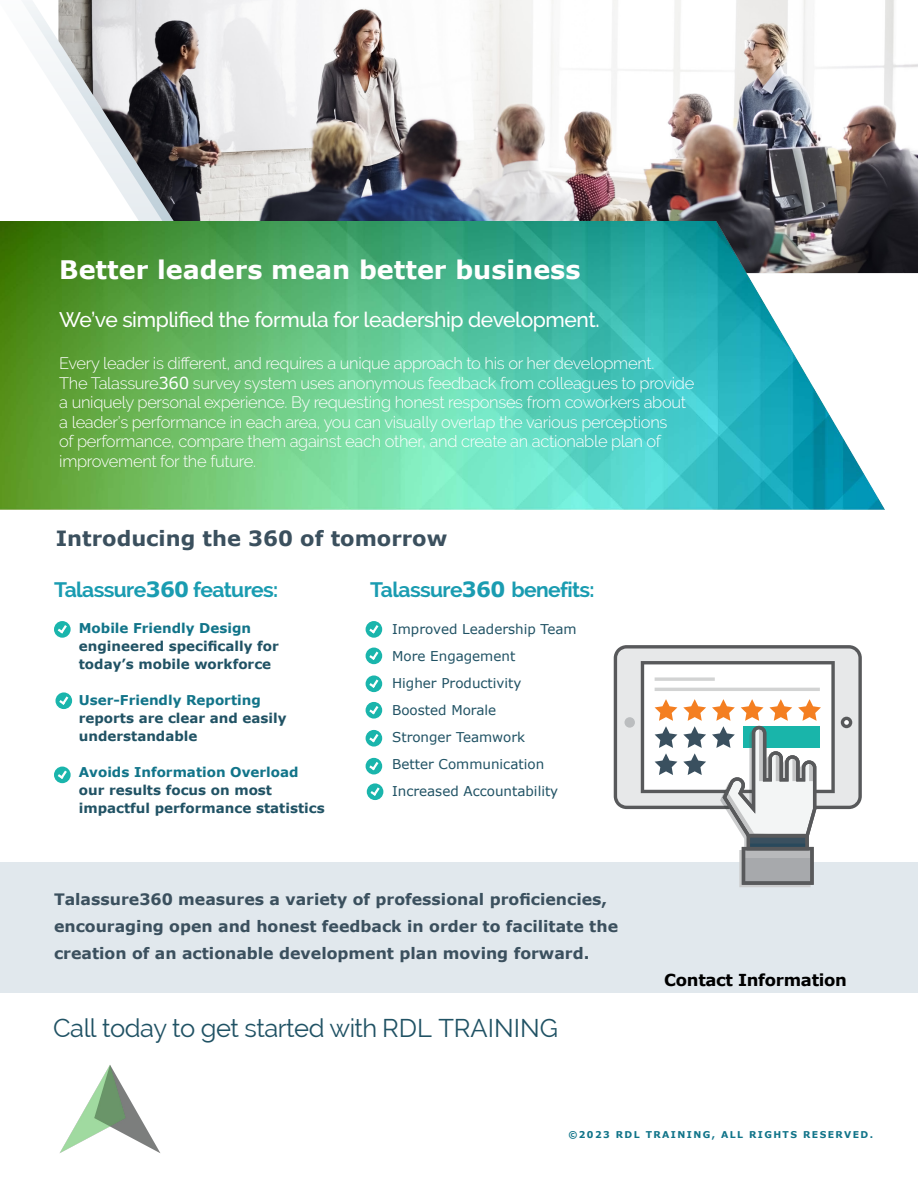
<style>
.page{position:relative;width:918px;height:1188px;background:#fff}
.page>*{position:absolute;margin:0;border:0;box-sizing:border-box;transform-origin:0 0}
.t1{font:25.5px "Raleway";letter-spacing:-.02em;color:#205264}
.t2{font:700 25.5px "Verdana";color:#fff}
.t3{font:500 21px "Raleway";letter-spacing:-.02em;color:#fff}
.t4{font:700 21px "Raleway";letter-spacing:-.03em;color:#1a9cb1}
.t5{font:700 21px "Verdana";color:#3b505e}
.t6{font:300 16.5px/19.5px "Raleway";letter-spacing:-.02em;color:#fff}
.t7{font:700 16.5px "Verdana";letter-spacing:-.02em;color:#000}
.t8{font:700 15.75px/27px "Verdana";color:#3b505e}
.t9{font:700 13.5px/18px "Verdana";color:#205264}
.t10{font:13.5px "Verdana";color:#205264}
.t11{font:700 9.3px "Verdana";letter-spacing:.15em;color:#117489}
.s1{font-family:"Verdana";font-weight:400}
.s2{font-family:"Verdana"}
.s3{color:#117489}
.s4{font-style:inherit}
</style>
<div class="page">
<img style="left:58px;top:0;width:860px;height:273px">
<img style="left:0;top:222px;width:885px;height:288px">
<div style="left:0;top:862px;width:918px;height:131px;background:#e1e8ed"></div>
<svg style="left:614px;top:645px;width:248px;height:242px"></svg>
<svg style="left:54px;top:621px;width:17px;height:17px"></svg>
<svg style="left:58px;top:625px;width:9px;height:8px"></svg>
<div style="left:366px;top:621px;width:16px;height:17px;background:#1ab5ac;border-radius:50%"></div>
<svg style="left:369px;top:625px;width:9px;height:8px"></svg>
<div style="left:55px;top:692px;width:17px;height:17px;background:#1ab5ac;border-radius:50%"></div>
<svg style="left:59px;top:696px;width:9px;height:9px"></svg>
<div style="left:366px;top:648px;width:16px;height:16px;background:#1ab5ac;border-radius:50%"></div>
<svg style="left:369px;top:652px;width:9px;height:8px"></svg>
<div style="left:54px;top:767px;width:17px;height:16px;background:#1ab5ac;border-radius:50%"></div>
<svg style="left:58px;top:771px;width:9px;height:8px"></svg>
<div style="left:366px;top:675px;width:16px;height:17px;background:#1ab5ac;border-radius:50%"></div>
<svg style="left:369px;top:679px;width:9px;height:9px"></svg>
<div style="left:366px;top:702px;width:16px;height:17px;background:#1ab5ac;border-radius:50%"></div>
<svg style="left:369px;top:706px;width:9px;height:8px"></svg>
<div style="left:366px;top:730px;width:16px;height:17px;background:#1ab5ac;border-radius:50%"></div>
<svg style="left:369px;top:734px;width:9px;height:8px"></svg>
<div style="left:366px;top:758px;width:16px;height:16px;background:#1ab5ac;border-radius:50%"></div>
<svg style="left:369px;top:762px;width:9px;height:8px"></svg>
<div style="left:367px;top:783px;width:16px;height:17px;background:#1ab5ac;border-radius:50%"></div>
<svg style="left:370px;top:787px;width:10px;height:9px"></svg>
<img style="left:59px;top:1065px;width:102px;height:88px">
<p class="t2" style="left:59px;top:252px;width:523px">Better leaders mean better business</p>
<p class="t3" style="left:59px;top:307px;width:542px">We’ve simplified the formula for leadership development.</p>
<p class="t6" style="left:59px;top:353px;width:637px">Every leader is different, and requires a unique approach to his or her development.<br>The Talassure<span class="s1">360</span> survey system uses anonymous feedback from colleagues to provide a uniquely personal experience. By requesting honest responses from coworkers about a leader’s performance in each area, you can visually overlap the various perceptions<br>of performance, compare them against each other, and create an actionable plan of improvement for the future.</p>
<p class="t5" style="left:56px;top:524px;width:393px">Introducing the 360 of tomorrow</p>
<p class="t4" style="left:370px;top:578px;width:226px">Talassure<span class="s2">360</span> benefits:</p>
<p class="t4" style="left:54px;top:578px;width:226px">Talassure<span class="s2">360</span> features:</p>
<p class="t9" style="left:79px;top:619px;width:201px"><span class="s3">Mobile Friendly Design </span>engineered specifically for today’s mobile workforce</p>
<p class="t9" style="left:79px;top:691px;width:209px"><span class="s3">User-Friendly Reporting </span>reports are clear and easily understandable</p>
<p class="t9" style="left:79px;top:763px;width:247px"><span class="s3">Avoids Information Overload </span>our results focus on most impactful performance statistics</p>
<p class="t10" style="left:392px;top:620px;width:186px">Improved Leadership Team</p>
<p class="t10" style="left:392px;top:647px;width:125px">More Engagement</p>
<p class="t10" style="left:392px;top:674px;width:131px">Higher Productivity</p>
<p class="t10" style="left:392px;top:701px;width:106px">Boosted Morale</p>
<p class="t10" style="left:392px;top:728px;width:135px">Stronger Teamwork</p>
<p class="t10" style="left:392px;top:755px;width:154px">Better Communication</p>
<p class="t10" style="left:392px;top:782px;width:168px">Increased Accountability</p>
<p class="t8" style="left:54px;top:885px;width:566px">Talassure360 measures a variety of professional proficiencies, encouraging open and honest feedback in order to facilitate the creation of an actionable development plan moving forward.</p>
<h1 class="t1" style="left:53px;top:1013px;width:506px">Call today to get started with RDL TRAINING</h1>
<p class="t7" style="left:664px;top:968px;width:184px">Contact Information</p>
<p class="t11" style="left:568px;top:1128px;width:306px">©2023 <span class="s4">RDL TRAINING</span>, ALL RIGHTS RESERVED.</p>
</div>
